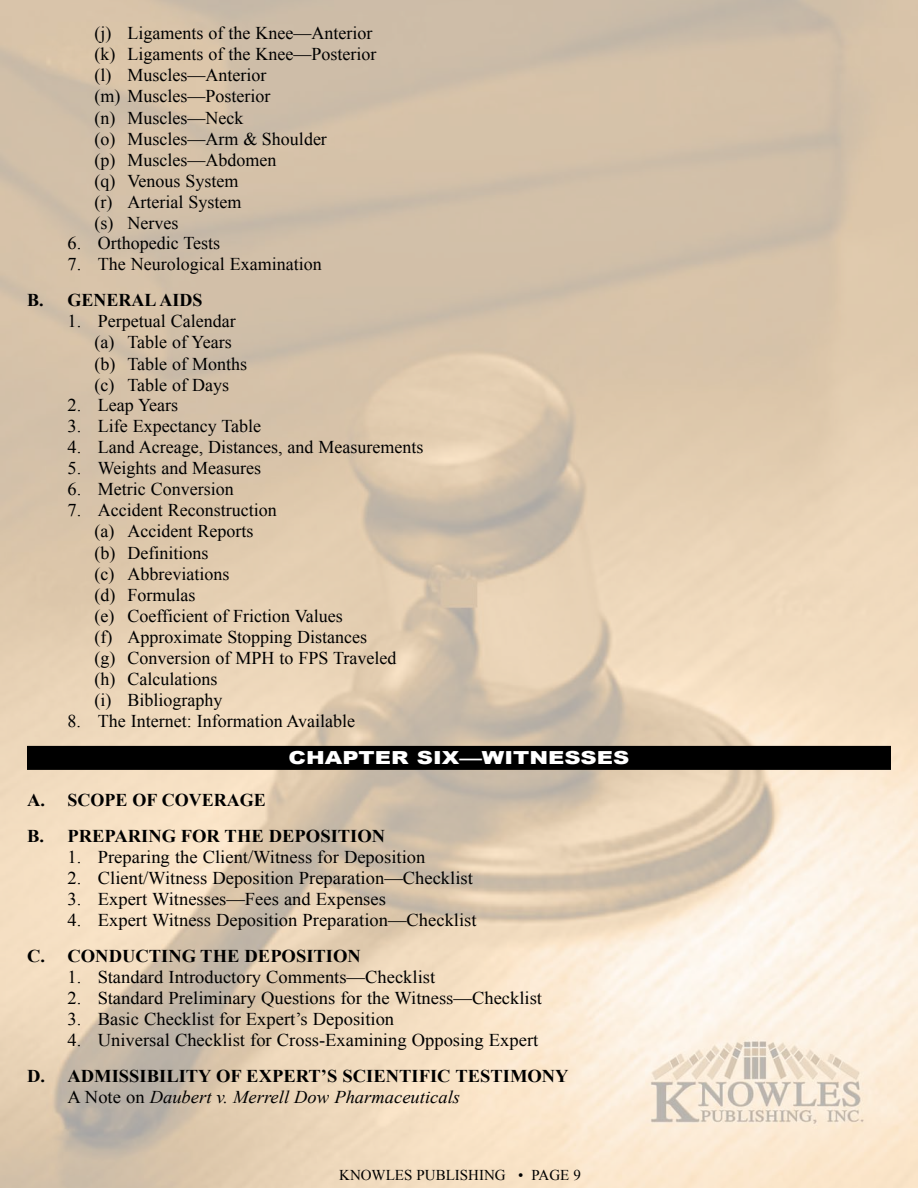
<style>
.page{position:relative;width:918px;height:1188px;background:#fff}
.page>*{position:absolute;margin:0;border:0;box-sizing:border-box;transform-origin:0 0}
.t1{font:18px/21px "Times New Roman";color:#000}
.t2{font:700 18px/36px "Times New Roman";color:#000}
.t3{font:900 18px "Arial";color:#fff;scale:1.25 1}
.t4{font:15px "Times New Roman";color:#000}
.s1{font-weight:400}
.s2{font-weight:400;font-style:italic}
</style>
<div class="page">
<div style="left:27px;top:746px;width:864px;height:24px;background:#000"></div>
<p class="t1" style="left:94px;top:23px;width:283px">(j) Ligaments of the Knee—Anterior (k) Ligaments of the Knee—Posterior (l) Muscles—Anterior<br>(m) Muscles—Posterior<br>(n) Muscles—Neck<br>(o) Muscles—Arm &amp; Shoulder<br>(p) Muscles—Abdomen<br>(q) Venous System<br>(r) Arterial System<br>(s) Nerves</p>
<p class="t1" style="left:68px;top:233px;width:154px">6. Orthopedic Tests</p>
<p class="t1" style="left:68px;top:254px;width:256px">7. The Neurological Examination</p>
<p class="t2" style="left:27px;top:282px;width:177px">B. GENERAL AIDS</p>
<p class="t1" style="left:95px;top:311px;width:154px;text-indent:-27px">1. Perpetual Calendar (a) Table of Years (b) Table of Months (c) Table of Days</p>
<p class="t1" style="left:68px;top:395px;width:112px">2. Leap Years</p>
<p class="t1" style="left:68px;top:416px;width:195px">3. Life Expectancy Table</p>
<p class="t1" style="left:68px;top:437px;width:358px">4. Land Acreage, Distances, and Measurements</p>
<p class="t1" style="left:68px;top:458px;width:195px">5. Weights and Measures</p>
<p class="t1" style="left:68px;top:479px;width:168px">6. Metric Conversion</p>
<p class="t1" style="left:95px;top:500px;width:303px;text-indent:-27px">7. Accident Reconstruction<br>(a) Accident Reports<br>(b) Definitions<br>(c) Abbreviations<br>(d) Formulas<br>(e) Coefficient of Friction Values<br>(f) Approximate Stopping Distances<br>(g) Conversion of MPH to FPS Traveled (h) Calculations<br>(i) Bibliography</p>
<p class="t1" style="left:68px;top:710px;width:289px">8. The Internet: Information Available</p>
<p class="t3" style="left:289px;top:744px;width:274px">CHAPTER SIX—WITNESSES</p>
<p class="t2" style="left:27px;top:782px;width:360px">A. SCOPE OF COVERAGE<br>B. PREPARING FOR THE DEPOSITION</p>
<p class="t1" style="left:67px;top:846px;width:359px">1. Preparing the Client/Witness for Deposition</p>
<p class="t1" style="left:67px;top:867px;width:407px">2. Client/Witness Deposition Preparation—Checklist</p>
<p class="t1" style="left:67px;top:888px;width:320px">3. Expert Witnesses—Fees and Expenses</p>
<p class="t1" style="left:67px;top:909px;width:411px">4. Expert Witness Deposition Preparation—Checklist</p>
<p class="t2" style="left:27px;top:938px;width:335px">C. CONDUCTING THE DEPOSITION</p>
<p class="t1" style="left:67px;top:966px;width:369px">1. Standard Introductory Comments—Checklist</p>
<p class="t1" style="left:67px;top:987px;width:476px">2. Standard Preliminary Questions for the Witness—Checklist</p>
<p class="t1" style="left:67px;top:1008px;width:328px">3. Basic Checklist for Expert’s Deposition</p>
<p class="t1" style="left:67px;top:1029px;width:472px">4. Universal Checklist for Cross-Examining Opposing Expert</p>
<p class="t2" style="left:67px;top:1065px;width:503px;line-height:21px;text-indent:-40px">D. ADMISSIBILITY OF EXPERT’S SCIENTIFIC TESTIMONY<br><span class="s1">A Note on</span> <span class="s2">Daubert v. Merrell Dow Pharmaceuticals</span></p>
<p class="t4" style="left:339px;top:1167px;width:243px">KNOWLES PUBLISHING • PAGE 9</p>
</div>
